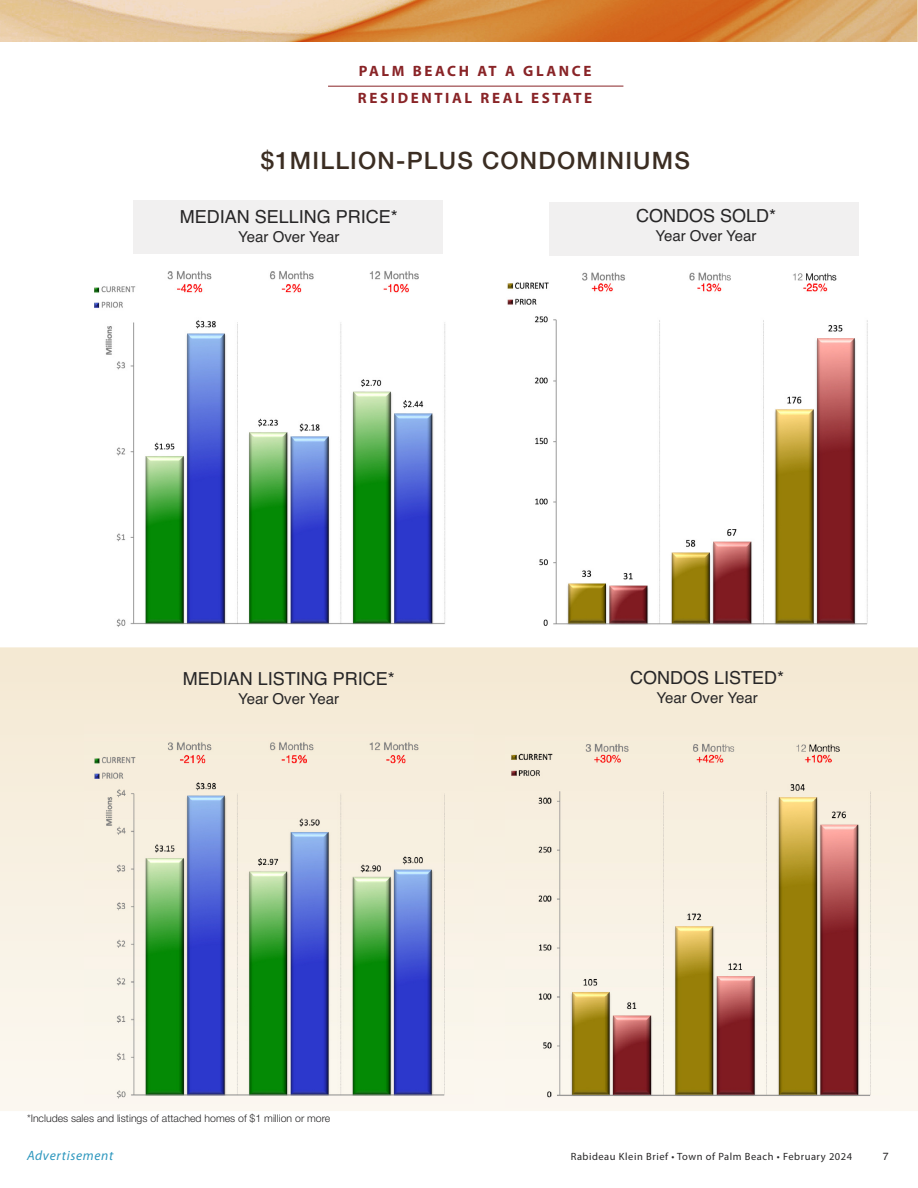
<style>
.page{position:relative;width:918px;height:1188px;background:#fff}
.page>*{position:absolute;margin:0;border:0;box-sizing:border-box;transform-origin:0 0}
.t1{font:500 24px "Helvetica Neue";letter-spacing:.05em;color:#3b2d22}
.t2{font:18px "Helvetica";color:#272627}
.t3{font:15px "Helvetica";color:#272627}
.t4{font:700 15px/27px "Myriad Pro";letter-spacing:.175em;color:#892427}
.t5{font:italic 13.5px "Myriad Pro";letter-spacing:.05em;color:#2d97be}
.t6{font:300 10.5px "Helvetica Neue";color:#272627}
.t7{font:10.5px "Myriad Pro";letter-spacing:.05em;color:#272627}
.t8{font:10.5px "Helvetica";color:#272627}
</style>
<div class="page">
<img style="left:0;top:0;width:918px;height:42px">
<hr style="left:328px;top:86px;width:295px;height:1px;background:#892427">
<img style="left:85px;top:724px;width:389px;height:379px">
<img style="left:505px;top:736px;width:384px;height:371px">
<img style="left:94px;top:271px;width:352px;height:356px">
<img style="left:507px;top:272px;width:361px;height:354px">
<div style="left:549px;top:202px;width:310px;height:54px;background:#f1f0f0"></div>
<div style="left:134px;top:200px;width:309px;height:54px;background:#f1f0f0"></div>
<p class="t4" style="left:358px;top:59px;width:236px">PALM BEACH AT A GLANCE<br>RESIDENTIAL REAL ESTATE</p>
<h1 class="t1" style="left:261px;top:141px;width:431px">$1MILLION-PLUS CONDOMINIUMS</h1>
<p class="t2" style="left:180px;top:206px;width:220px">MEDIAN SELLING PRICE*</p>
<p class="t3" style="left:238px;top:228px;width:103px">Year Over Year</p>
<p class="t2" style="left:636px;top:205px;width:142px">CONDOS SOLD*</p>
<p class="t3" style="left:655px;top:227px;width:103px">Year Over Year</p>
<p class="t2" style="left:183px;top:668px;width:214px">MEDIAN LISTING PRICE*</p>
<p class="t3" style="left:238px;top:690px;width:103px">Year Over Year</p>
<p class="t6" style="left:27px;top:1110px;width:305px">*Includes sales and listings of attached homes of $1 million or more</p>
<p class="t2" style="left:630px;top:667px;width:156px">CONDOS LISTED*</p>
<p class="t3" style="left:656px;top:689px;width:103px">Year Over Year</p>
<p class="t5" style="left:27px;top:1151px;width:88px">Advertisement</p>
<p class="t7" style="left:571px;top:1153px;width:283px">Rabideau Klein Brief • Town of Palm Beach • February 2024</p>
<p class="t8" style="left:883px;top:1150px;width:7px">7</p>
</div>
